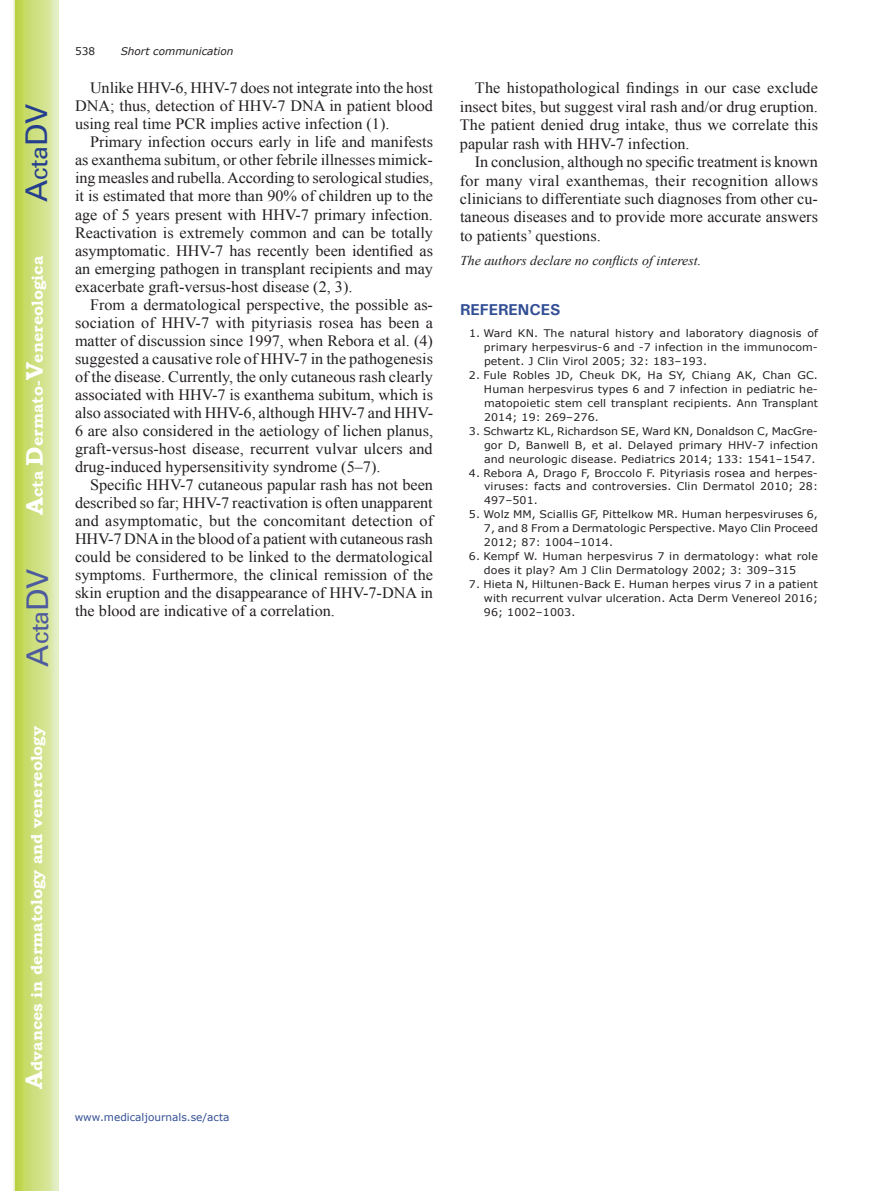
<style>
.page{position:relative;width:893px;height:1191px;background:#fff}
.page>*{position:absolute;margin:0;border:0;box-sizing:border-box;transform-origin:0 0}
.t1{font:30px "Univers";color:#4d5a9e}
.t2{font:30px "Univers";color:#253f8e}
.t3{font:15.75px/18px "Times New Roman";color:#231f20;text-align:justify}
.t4{font:700 15.75px "Bookman Old Style";color:#fff}
.t5{font:700 15.75px "Univers";color:#324f95}
.t6{font:italic 13.5px "Times New Roman";color:#231f20}
.t7{font:10.5px/14px "Verdana";letter-spacing:.01em;color:#231f20;text-align:justify;scale:1.05 1}
.t8{font:10.5px "Verdana";color:#324f95}
.t9{font:italic 10.5px "Verdana";color:#231f20}
.t10{font:10.5px "Verdana";letter-spacing:.01em;color:#231f20}
.s1{font-size:24px}
</style>
<div class="page">
<svg style="left:14px;top:0;width:45px;height:1191px;background:#cfe084"></svg>
<h1 class="t2" style="left:19px;top:202px;width:100px;rotate:-90deg">A<span class="s1">cta</span>DV</h1>
<p class="t4" style="left:28px;top:515px;width:260px;rotate:-90deg"><span class="s1">A</span>cta <span class="s1">D</span>ermato-<span class="s1">V</span>enereologica</p>
<h1 class="t1" style="left:20px;top:666px;width:100px;rotate:-90deg">A<span class="s1">cta</span>DV</h1>
<p class="t4" style="left:27px;top:1088px;width:364px;rotate:-90deg"><span class="s1">A</span>dvances in dermatology and venereology</p>
<p class="t10" style="left:75px;top:44px;width:22px">538</p>
<p class="t9" style="left:121px;top:44px;width:114px">Short communication</p>
<p class="t3" style="left:75px;top:79px;width:359px;text-indent:15px">Unlike HHV-6, HHV-7 does not integrate into the host DNA; thus, detection of HHV-7 DNA in patient blood using real time PCR implies active infection (1).</p>
<p class="t3" style="left:75px;top:133px;width:360px;text-indent:15px">Primary infection occurs early in life and manifests as exanthema subitum, or other febrile illnesses mimick&shy;ing measles and rubella. According to serological studies, it is estimated that more than 90% of children up to the age of 5 years present with HHV-7 primary infection.<br>Reactivation is extremely common and can be totally asymptomatic. HHV-7 has recently been identified as an emerging pathogen in transplant recipients and may exacerbate graft-versus-host disease (2, 3).</p>
<p class="t3" style="left:75px;top:295px;width:360px;text-indent:15px">From a dermatological perspective, the possible as&shy;sociation of HHV-7 with pityriasis rosea has been a matter of discussion since 1997, when Rebora et al. (4) suggested a causative role of HHV-7 in the pathogenesis of the disease. Currently, the only cutaneous rash clearly associated with HHV-7 is exanthema subitum, which is also associated with HHV-6, although HHV-7 and HHV-6 are also considered in the aetiology of lichen planus, graft-versus-host disease, recurrent vulvar ulcers and drug-induced hypersensitivity syndrome (5–7).</p>
<p class="t3" style="left:75px;top:475px;width:360px;text-indent:15px">Specific HHV-7 cutaneous papular rash has not been described so far; HHV-7 reactivation is often unapparent and asymptomatic, but the concomitant detection of HHV-7 DNA in the blood of a patient with cutaneous rash could be considered to be linked to the dermatological symptoms. Furthermore, the clinical remission of the skin eruption and the disappearance of HHV-7-DNA in the blood are indicative of a correlation.</p>
<p class="t3" style="left:460px;top:79px;width:360px;line-height:18.5px;text-indent:15px">The histopathological findings in our case exclude insect bites, but suggest viral rash and/or drug eruption.<br>The patient denied drug intake, thus we correlate this papular rash with HHV-7 infection.</p>
<p class="t3" style="left:460px;top:152px;width:360px;line-height:18.5px;text-indent:15px">In conclusion, although no specific treatment is known for many viral exanthemas, their recognition allows clinicians to differentiate such diagnoses from other cu&shy;taneous diseases and to provide more accurate answers to patients’ questions.</p>
<p class="t6" style="left:460px;top:251px;width:243px">The authors declare no conflicts of interest.</p>
<p class="t5" style="left:460px;top:299px;width:102px">REFERENCES</p>
<p class="t7" style="left:484px;top:326px;width:320px;text-indent:-15px">1. Ward KN. The natural history and laboratory diagnosis of primary herpesvirus-6 and -7 infection in the immunocom&shy;petent. J Clin Virol 2005; 32: 183–193.</p>
<p class="t7" style="left:484px;top:368px;width:320px;text-indent:-15px">2. Fule Robles JD, Cheuk DK, Ha SY, Chiang AK, Chan GC.<br>Human herpesvirus types 6 and 7 infection in pediatric he&shy;matopoietic stem cell transplant recipients. Ann Transplant 2014; 19: 269–276.</p>
<p class="t7" style="left:484px;top:424px;width:320px;text-indent:-15px">3. Schwartz KL, Richardson SE, Ward KN, Donaldson C, MacGre&shy;gor D, Banwell B, et al. Delayed primary HHV-7 infection and neurologic disease. Pediatrics 2014; 133: 1541–1547.</p>
<p class="t7" style="left:484px;top:465px;width:320px;text-indent:-15px">4. Rebora A, Drago F, Broccolo F. Pityriasis rosea and herpes&shy;viruses: facts and controversies. Clin Dermatol 2010; 28:<br>497–501.</p>
<p class="t7" style="left:484px;top:507px;width:320px;text-indent:-15px">5. Wolz MM, Sciallis GF, Pittelkow MR. Human herpesviruses 6, 7, and 8 From a Dermatologic Perspective. Mayo Clin Proceed 2012; 87: 1004–1014.</p>
<p class="t7" style="left:484px;top:549px;width:320px;text-indent:-15px">6. Kempf W. Human herpesvirus 7 in dermatology: what role does it play? Am J Clin Dermatology 2002; 3: 309–315</p>
<p class="t7" style="left:484px;top:577px;width:320px;text-indent:-15px">7. Hieta N, Hiltunen-Back E. Human herpes virus 7 in a patient with recurrent vulvar ulceration. Acta Derm Venereol 2016; 96; 1002–1003.</p>
<p class="t8" style="left:75px;top:1109px;width:156px">www.medicaljournals.se/acta</p>
</div>
